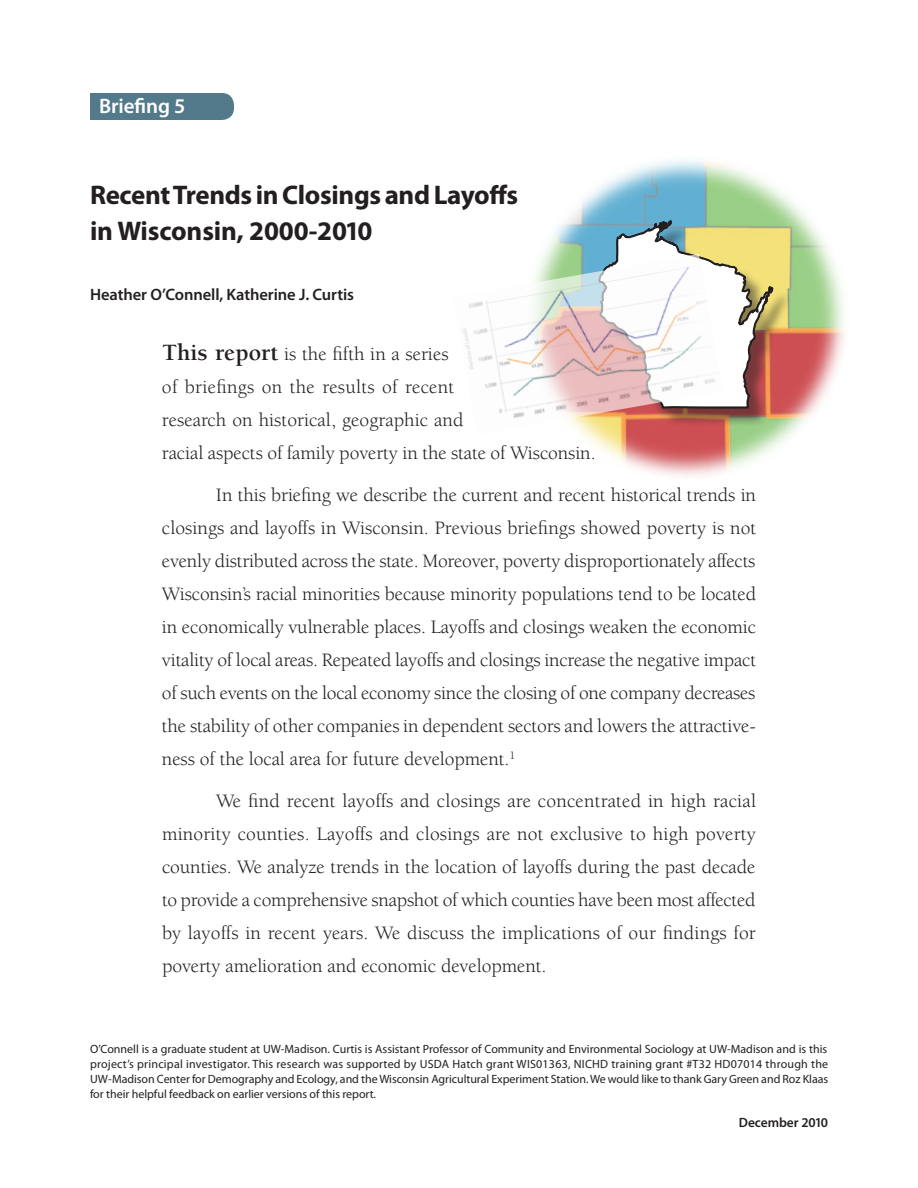
<style>
.page{position:relative;width:918px;height:1188px;background:#fff}
.page>*{position:absolute;margin:0;border:0;box-sizing:border-box;transform-origin:0 0}
.t1{font:700 27px/36px "Myriad Pro";letter-spacing:-.01em;color:#231f20}
.t2{font:600 21px "Myriad Pro";letter-spacing:-.005em;color:#fff}
.t3{font:19.5px/33px "Berkeley";letter-spacing:-.005em;color:#231f20;text-align:justify}
.t4{font:600 16.5px "Myriad Pro";letter-spacing:-.005em;color:#231f20}
.t5{font:600 13.5px "Myriad Pro";letter-spacing:-.005em;color:#231f20}
.t6{font:12px/15px "Myriad Pro";letter-spacing:-.005em;color:#231f20;text-align:justify}
.s1{font-weight:700;font-size:24px}
</style>
<div class="page">
<div style="left:90px;top:93px;width:144px;height:27px;background:#537a8a;border-radius:12px"></div>
<div style="left:90px;top:93px;width:117px;height:27px;background:#537a8a"></div>
<img style="left:544px;top:160px;width:301px;height:316px">
<div style="left:601px;top:223px;width:190px;height:204px;background:#231f20;opacity:.5"></div>
<svg style="left:596px;top:219px;width:178px;height:222px"></svg>
<img style="left:463px;top:254px;width:260px;height:181px">
<p class="t2" style="left:99px;top:92px;width:88px">Briefing 5</p>
<h1 class="t1" style="left:90px;top:176px;width:430px">Recent Trends in Closings and Layoffs in Wisconsin, 2000-2010</h1>
<p class="t4" style="left:90px;top:284px;width:266px">Heather O’Connell, Katherine J. Curtis</p>
<p class="t3" style="left:162px;top:338px;width:435px;text-align:left"><span class="s1">This report</span> is the fifth in a series<br>of briefings on the results of recent<br>research on historical, geographic and<br>racial aspects of family poverty in the state of Wisconsin.</p>
<p class="t3" style="left:162px;top:479px;width:596px;text-indent:54px">In this briefing we describe the current and recent historical trends in closings and layoffs in Wisconsin. Previous briefings showed poverty is not evenly distributed across the state. Moreover, poverty disproportionately affects Wisconsin’s racial minorities because minority populations tend to be located in economically vulnerable places. Layoffs and closings weaken the economic vitality of local areas. Repeated layoffs and closings increase the negative impact of such events on the local economy since the closing of one company decreases the stability of other companies in dependent sectors and lowers the attractive&shy;ness of the local area for future development.<sup>1</sup></p>
<p class="t3" style="left:162px;top:785px;width:596px;text-indent:54px">We find recent layoffs and closings are concentrated in high racial minority counties. Layoffs and closings are not exclusive to high poverty counties. We analyze trends in the location of layoffs during the past decade to provide a comprehensive snapshot of which counties have been most affected by layoffs in recent years. We discuss the implications of our findings for poverty amelioration and economic development.</p>
<p class="t6" style="left:90px;top:1041px;width:740px">O’Connell is a graduate student at UW-Madison. Curtis is Assistant Professor of Community and Environmental Sociology at UW-Madison and is this project’s principal investigator. This research was supported by USDA Hatch grant WIS01363, NICHD training grant #T32 HD07014 through the UW-Madison Center for Demography and Ecology, and the Wisconsin Agricultural Experiment Station. We would like to thank Gary Green and Roz Klaas for their helpful feedback on earlier versions of this report.</p>
<p class="t5" style="left:739px;top:1114px;width:91px">December 2010</p>
</div>
